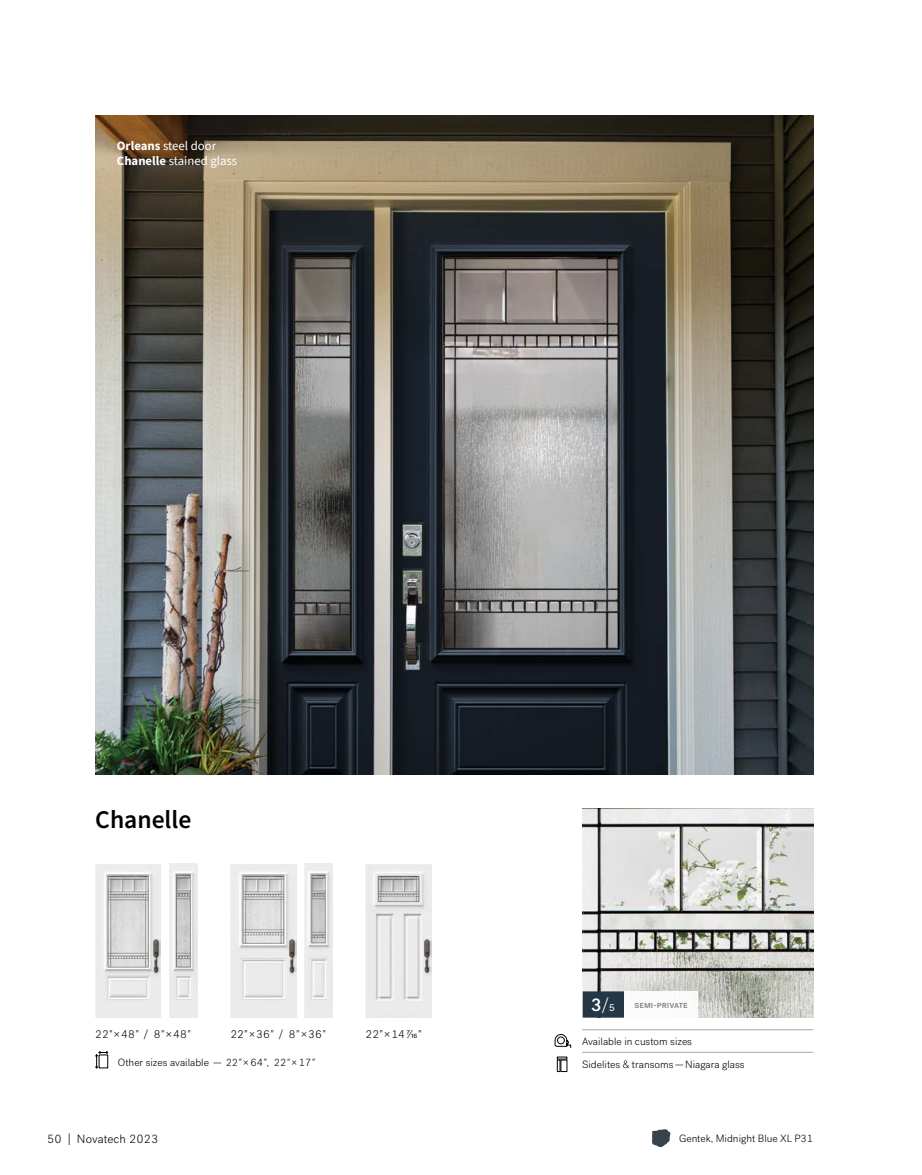
<style>
.page{position:relative;width:922px;height:1175px;background:#fff}
.page>*{position:absolute;margin:0;border:0;box-sizing:border-box;transform-origin:0 0}
.t1{font:600 25.5px "Source Sans Pro";color:#000}
.t2{font:12.75px/15.3px "Source Sans Pro";color:#fff}
.t3{font:300 12px "Post Grotesk";letter-spacing:.01em;color:#000}
.t4{font:300 11.25px "Post Grotesk";letter-spacing:.005em;color:#000}
.t5{font:300 10.5px "Post Grotesk";color:#000}
.t6{font:500 9px "Post Grotesk";letter-spacing:.005em;color:#808285}
.s1{font-weight:700}
.s2{font-style:italic}
.s3{font-size:18px;color:#fff}
.s4{font-weight:300;font-size:18px;color:#fff}
</style>
<div class="page">
<hr style="left:582px;top:1029px;width:230px;height:1px;background:#a7a9ac">
<hr style="left:582px;top:1052px;width:230px;height:1px;background:#a7a9ac">
<svg style="left:554px;top:1034px;width:17px;height:14px"></svg>
<svg style="left:557px;top:1056px;width:10px;height:15px"></svg>
<img style="left:95px;top:864px;width:66px;height:153px">
<img style="left:169px;top:863px;width:28px;height:154px">
<img style="left:230px;top:864px;width:66px;height:153px">
<img style="left:304px;top:863px;width:28px;height:154px">
<img style="left:365px;top:864px;width:66px;height:153px">
<svg style="left:95px;top:1051px;width:13px;height:17px"></svg>
<img style="left:582px;top:808px;width:230px;height:209px">
<img style="left:95px;top:115px;width:717px;height:659px">
<svg style="left:652px;top:1129px;width:18px;height:18px"></svg>
<div style="left:582px;top:991px;width:42px;height:26px;background:#243746"></div>
<div style="left:624px;top:991px;width:73px;height:26px;background:#fff"></div>
<p class="t2" style="left:117px;top:138px;width:122px"><span class="s1">Orleans</span> steel door<br><span class="s1">Chanelle</span> stained glass</p>
<h1 class="t1" style="left:95px;top:802px;width:98px">Chanelle</h1>
<p class="t4" style="left:95px;top:1028px;width:96px">22<span class="s2">"</span>×48<span class="s2">"</span> / 8<span class="s2">"</span>×48<span class="s2">"</span></p>
<p class="t4" style="left:230px;top:1028px;width:96px">22<span class="s2">"</span>×36<span class="s2">"</span> / 8<span class="s2">"</span>×36<span class="s2">"</span></p>
<p class="t4" style="left:365px;top:1028px;width:57px">22<span class="s2">"</span>×147/16<span class="s2">"</span></p>
<p class="t5" style="left:118px;top:1056px;width:198px">Other sizes available — 22<span class="s2">"</span>×64<span class="s2">"</span>, 22<span class="s2">"</span>×17<span class="s2">"</span></p>
<p class="t3" style="left:47px;top:1132px;width:112px">50 | Novatech 2023</p>
<p class="t6" style="left:590px;top:999px;width:98px"><span class="s3">3</span><span class="s4">/₅</span> semi-private</p>
<p class="t5" style="left:582px;top:1035px;width:111px">Available in custom sizes</p>
<p class="t5" style="left:582px;top:1058px;width:164px">Sidelites &amp; transoms—Niagara glass</p>
<p class="t5" style="left:678px;top:1132px;width:135px">Gentek, Midnight Blue XL P31</p>
</div>
